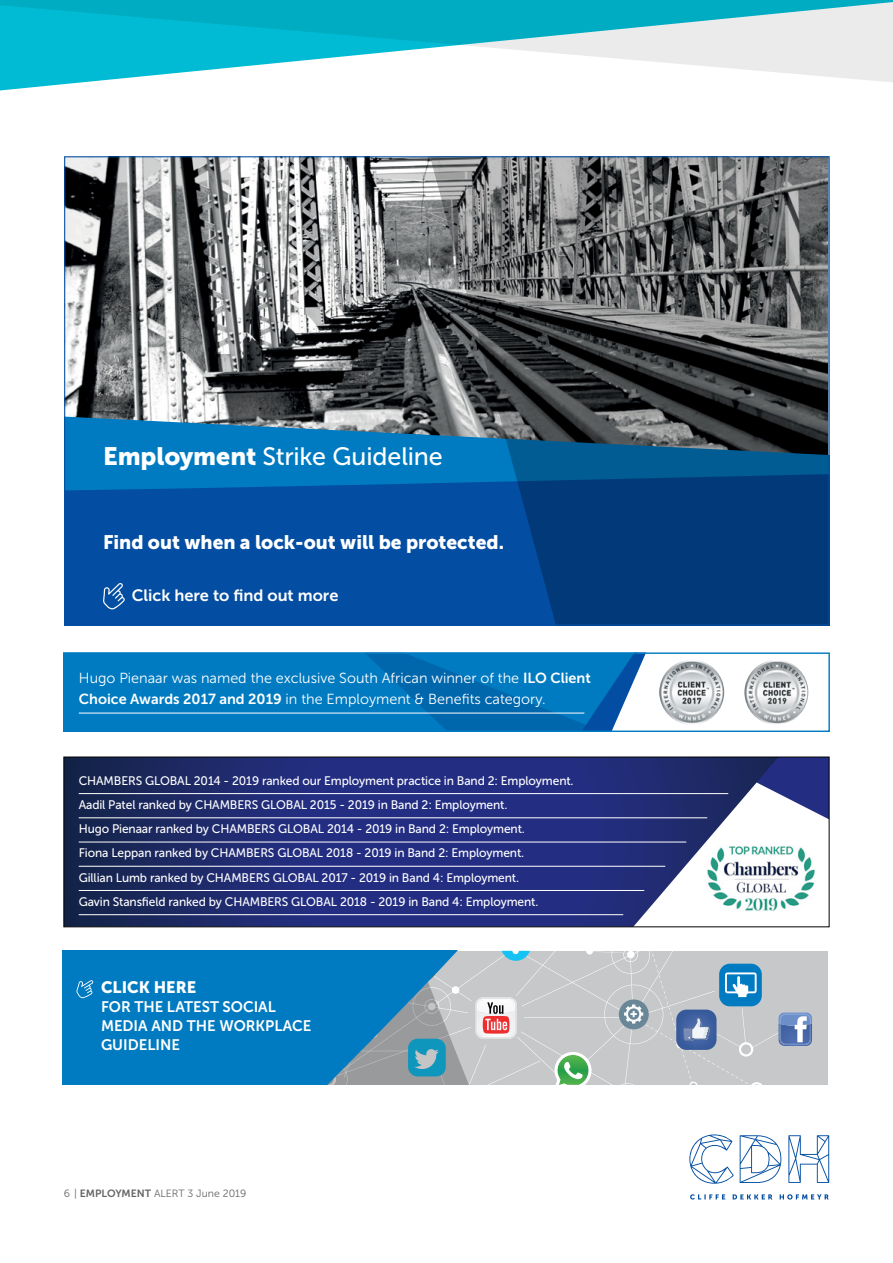
<style>
.page{position:relative;width:893px;height:1263px;background:#fff}
.page>*{position:absolute;margin:0;border:0;box-sizing:border-box;transform-origin:0 0}
.t1{font:25.05px "Museo Sans 500";letter-spacing:-.01em;color:#fff}
.t2{font:19.5px "Museo Sans 900";color:#fff}
.t3{font:16.5px "Museo Sans 900";color:#fff}
.t4{font:16.35px "Museo Sans 700";color:#fff}
.t5{font:15.15px/19px "Museo Sans 700";color:#fff}
.t6{font:14.55px/21px "Museo Sans 300";color:#fff}
.t7{font:12.3px/24.2px "Museo Sans 500";letter-spacing:-.01em;color:#fff}
.t8{font:10.5px "Museo Sans 300";color:#636466}
.s1{font-family:"Museo Sans 900"}
.s2{font-family:"Museo Sans 700"}
</style>
<div class="page">
<img style="left:66px;top:158px;width:353px;height:251px">
<div style="left:66px;top:497px;width:353px;height:126px;background:#034ea2"></div>
<svg style="left:66px;top:409px;width:353px;height:88px;background:#1b7ab5"></svg>
<svg style="left:419px;top:158px;width:408px;height:465px;background:#37526c"></svg>
<svg style="left:103px;top:583px;width:22px;height:26px"></svg>
<div style="left:90px;top:951px;width:738px;height:134px;background:#c6c8ca"></div>
<svg style="left:496px;top:951px;width:316px;height:134px"></svg>
<svg style="left:466px;top:961px;width:30px;height:124px"></svg>
<svg style="left:62px;top:951px;width:404px;height:134px;background:#1a83be"></svg>
<svg style="left:76px;top:980px;width:17px;height:18px"></svg>
<div style="left:65px;top:654px;width:271px;height:76px;background:#007bc2"></div>
<svg style="left:336px;top:654px;width:310px;height:76px;background:#0e79bc"></svg>
<div style="left:63px;top:652px;width:767px;height:80px;border:1px solid #007bc2"></div>
<img style="left:744px;top:661px;width:64px;height:63px">
<hr style="left:79px;top:713px;width:505px;height:1px;background:#fff">
<img style="left:659px;top:660px;width:65px;height:65px;border-radius:33px">
<svg style="left:778px;top:759px;width:49px;height:60px"></svg>
<svg style="left:65px;top:759px;width:713px;height:166px;background:#2e397d"></svg>
<div style="left:63px;top:757px;width:766px;height:170px;border:1px solid #000"></div>
<img style="left:706px;top:845px;width:110px;height:71px">
<hr style="left:79px;top:793px;width:649px;height:1px;background:#fff">
<hr style="left:79px;top:817px;width:628px;height:1px;background:#fff">
<hr style="left:79px;top:842px;width:607px;height:1px;background:#fff">
<hr style="left:79px;top:866px;width:586px;height:1px;background:#fff">
<hr style="left:79px;top:890px;width:565px;height:1px;background:#fff">
<hr style="left:79px;top:914px;width:544px;height:1px;background:#fff">
<svg style="left:0;top:0;width:893px;height:88px"></svg>
<svg style="left:690px;top:1194px;width:139px;height:5px"></svg>
<svg style="left:689px;top:1134px;width:45px;height:50px"></svg>
<svg style="left:740px;top:1135px;width:41px;height:48px"></svg>
<svg style="left:788px;top:1135px;width:41px;height:48px"></svg>
<h1 class="t1" style="left:103px;top:443px;width:341px"><span class="s1">Employment</span> Strike Guideline</h1>
<h2 class="t2" style="left:103px;top:531px;width:402px">Find out when a lock-out will be protected.</h2>
<h3 class="t4" style="left:132px;top:587px;width:208px">Click here to find out more</h3>
<p class="t6" style="left:79px;top:668px;width:513px">Hugo Pienaar was named the exclusive South African winner of the <span class="s2">ILO Client<br>Choice Awards 2017 and 2019</span> in the Employment &amp; Benefits category.</p>
<p class="t7" style="left:79px;top:768px;width:496px">CHAMBERS GLOBAL 2014 - 2019 ranked our Employment practice in Band 2: Employment.<br>Aadil Patel ranked by CHAMBERS GLOBAL 2015 - 2019 in Band 2: Employment.<br>Hugo Pienaar ranked by CHAMBERS GLOBAL 2014 - 2019 in Band 2: Employment.<br>Fiona Leppan ranked by CHAMBERS GLOBAL 2018 - 2019 in Band 2: Employment.<br>Gillian Lumb ranked by CHAMBERS GLOBAL 2017 - 2019 in Band 4: Employment.<br>Gavin Stansfield ranked by CHAMBERS GLOBAL 2018 - 2019 in Band 4: Employment.</p>
<h3 class="t3" style="left:101px;top:977px;width:97px">CLICK HERE</h3>
<p class="t5" style="left:101px;top:997px;width:212px">FOR THE LATEST SOCIAL<br>MEDIA AND THE WORKPLACE<br>GUIDELINE</p>
<p class="t8" style="left:64px;top:1188px;width:184px">6 | <span class="s2">EMPLOYMENT</span> ALERT 3 June 2019</p>
</div>
